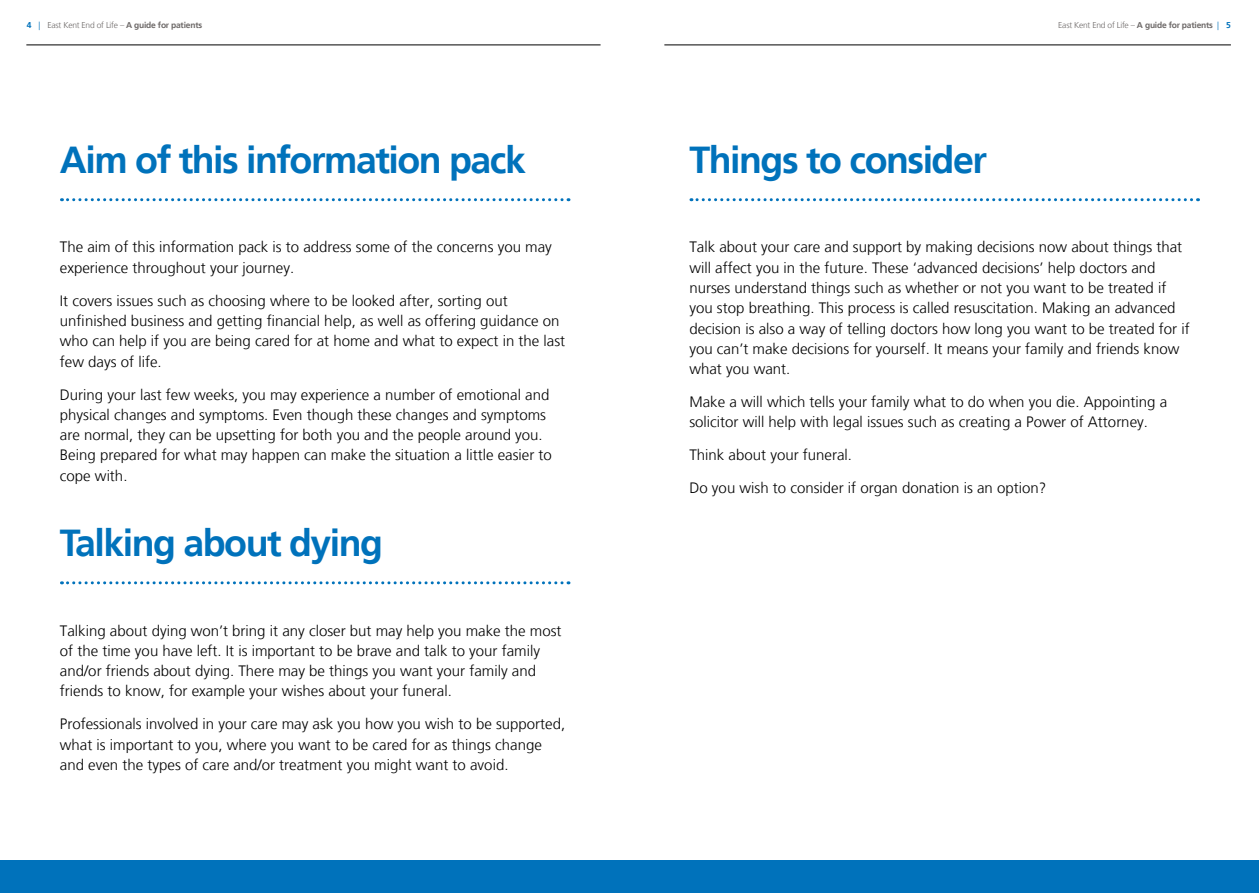
<style>
.page{position:relative;width:1259px;height:893px;background:#fff}
.page>*{position:absolute;margin:0;border:0;box-sizing:border-box;transform-origin:0 0}
.t1{font:700 37.5px "Frutiger LT";letter-spacing:-.04em;color:#0072bb}
.t2{font:300 15px/20.2px "Frutiger LT";color:#000}
.t3{font:300 8.4px "Frutiger LT";letter-spacing:-.025em;color:#6e6a69}
.s1{font-weight:700;color:#0072bb}
.s2{color:#0072bb}
.s3{font-weight:700}
</style>
<div class="page">
<div style="left:0;top:860px;width:1259px;height:33px;background:#0072bb"></div>
<hr style="left:26px;top:45px;width:574px;height:1px;background:#000">
<hr style="left:664px;top:45px;width:567px;height:1px;background:#000">
<svg style="left:61px;top:198px;width:508px;height:3px"></svg>
<svg style="left:61px;top:581px;width:508px;height:3px"></svg>
<svg style="left:691px;top:198px;width:507px;height:3px"></svg>
<p class="t3" style="left:27px;top:20px;width:177px"><span class="s1">4</span> <span class="s2">|</span> East Kent End of Life – <span class="s3">A guide for patients</span></p>
<p class="t3" style="left:1058px;top:20px;width:174px">East Kent End of Life – <span class="s3">A guide for patients</span> <span class="s2">|</span> <span class="s1">5</span></p>
<h1 class="t1" style="left:60px;top:138px;width:467px">Aim of this information pack</h1>
<p class="t2" style="left:60px;top:237px;width:493px">The aim of this information pack is to address some of the concerns you may experience throughout your journey.</p>
<p class="t2" style="left:60px;top:291px;width:507px">It covers issues such as choosing where to be looked after, sorting out unfinished business and getting financial help, as well as offering guidance on who can help if you are being cared for at home and what to expect in the last few days of life.</p>
<p class="t2" style="left:60px;top:384px;width:493px">During your last few weeks, you may experience a number of emotional and physical changes and symptoms. Even though these changes and symptoms are normal, they can be upsetting for both you and the people around you.<br>Being prepared for what may happen can make the situation a little easier to cope with.</p>
<h1 class="t1" style="left:60px;top:521px;width:325px">Talking about dying</h1>
<p class="t2" style="left:60px;top:620px;width:503px">Talking about dying won’t bring it any closer but may help you make the most of the time you have left. It is important to be brave and talk to your family and/or friends about dying. There may be things you want your family and friends to know, for example your wishes about your funeral.</p>
<p class="t2" style="left:60px;top:714px;width:507px">Professionals involved in your care may ask you how you wish to be supported, what is important to you, where you want to be cared for as things change and even the types of care and/or treatment you might want to avoid.</p>
<h1 class="t1" style="left:689px;top:138px;width:299px">Things to consider</h1>
<p class="t2" style="left:689px;top:237px;width:502px">Talk about your care and support by making decisions now about things that will affect you in the future. These ‘advanced decisions’ help doctors and nurses understand things such as whether or not you want to be treated if you stop breathing. This process is called resuscitation. Making an advanced decision is also a way of telling doctors how long you want to be treated for if you can’t make decisions for yourself. It means your family and friends know what you want.</p>
<p class="t2" style="left:689px;top:392px;width:479px">Make a will which tells your family what to do when you die. Appointing a solicitor will help with legal issues such as creating a Power of Attorney.</p>
<p class="t2" style="left:689px;top:445px;width:164px">Think about your funeral.</p>
<p class="t2" style="left:689px;top:478px;width:358px">Do you wish to consider if organ donation is an option?</p>
</div>
